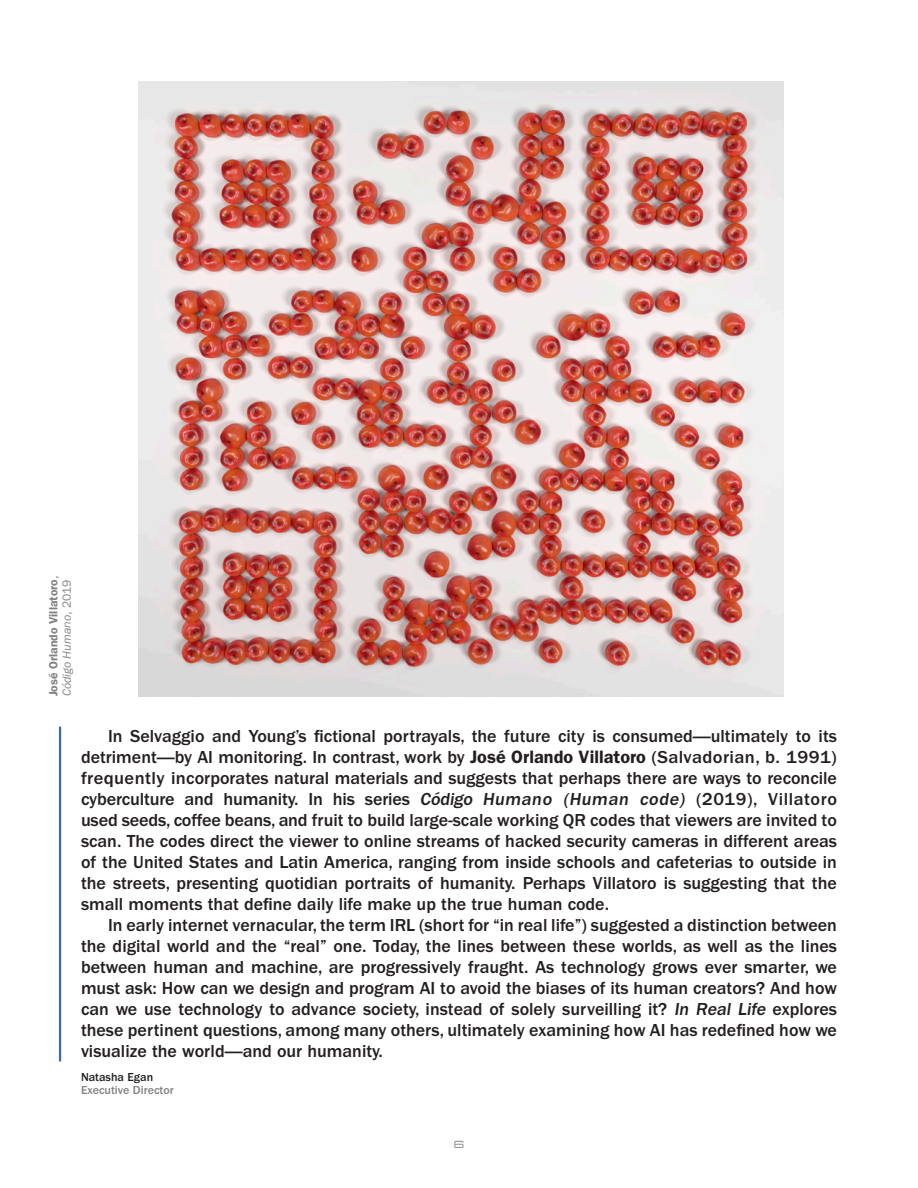
<style>
.page{position:relative;width:918px;height:1188px;background:#fff}
.page>*{position:absolute;margin:0;border:0;box-sizing:border-box;transform-origin:0 0}
.Body{font:500 18px/21px "ITC Franklin Gothic Std";color:#231f20;text-align:justify}
.t1{font:600 12px/13.5px "ITC Franklin Gothic Std";color:#808285}
.t2{font:500 12px "ITC Franklin Gothic Std";color:#808285}
.t3{font:500 12px "ITC Franklin Gothic Std";color:#231f20}
.t4{font:9px "Protrakt";color:#939598}
.s1{font-weight:400}
.s2{font-weight:400;font-style:italic}
.s3{font-weight:600}
</style>
<div class="page">
<hr style="left:59px;top:727px;width:2px;height:334px;background:#4067b1">
<img style="left:138px;top:81px;width:646px;height:615px">
<p class="t1" style="left:47px;top:696px;width:122px;rotate:-90deg">José Orlando Villatoro<span class="s1">,<br></span><span class="s2">Código Humano</span><span class="s1">, 2019</span></p>
<p class="Body" style="left:81px;top:726px;width:758px;text-indent:27px">In Selvaggio and Young’s fictional portrayals, the future city is consumed—ultimately to its detriment—by AI monitoring. In contrast, work by <span class="s3">José Orlando Villatoro</span> (Salvadorian, b. 1991) frequently incorporates natural materials and suggests that perhaps there are ways to reconcile cyberculture and humanity. In his series Código Humano (Human code) (2019), Villatoro used seeds, coffee beans, and fruit to build large-scale working QR codes that viewers are invited to scan. The codes direct the viewer to online streams of hacked security cameras in different areas of the United States and Latin America, ranging from inside schools and cafeterias to outside in the streets, presenting quotidian portraits of humanity. Perhaps Villatoro is suggesting that the small moments that define daily life make up the true human code.</p>
<p class="Body" style="left:81px;top:915px;width:758px;text-indent:27px">In early internet vernacular, the term IRL (short for “in real life”) suggested a distinction between the digital world and the “real” one. Today, the lines between these worlds, as well as the lines between human and machine, are progressively fraught. As technology grows ever smarter, we must ask: How can we design and program AI to avoid the biases of its human creators? And how can we use technology to advance society, instead of solely surveilling it? In Real Life explores these pertinent questions, among many others, ultimately examining how AI has redefined how we visualize the world—and our humanity.</p>
<p class="t3" style="left:81px;top:1070px;width:74px">Natasha Egan</p>
<p class="t2" style="left:81px;top:1084px;width:94px">Executive Director</p>
<p class="t4" style="left:454px;top:1137px;width:12px">6</p>
</div>
